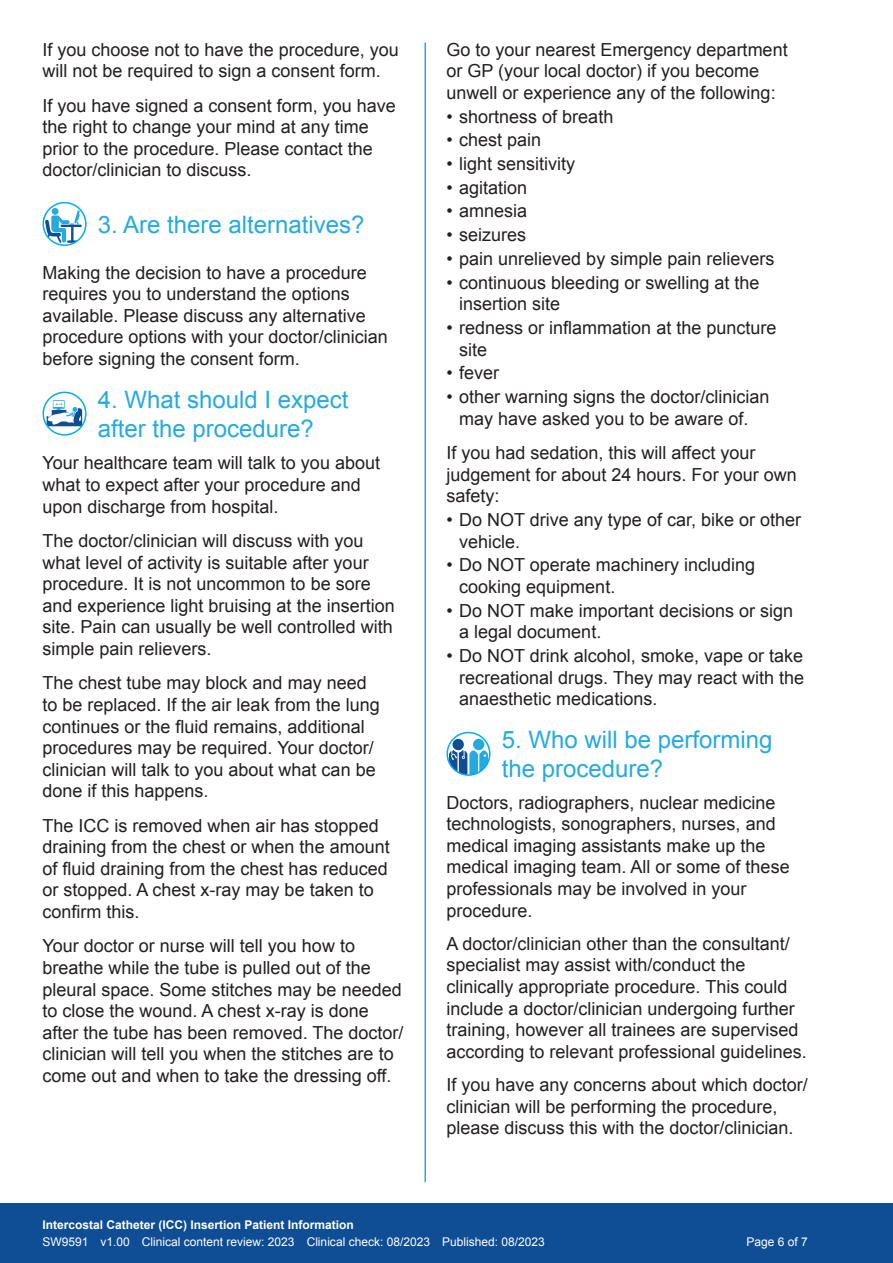
<style>
.page{position:relative;width:893px;height:1263px;background:#fff}
.page>*{position:absolute;margin:0;border:0;box-sizing:border-box;transform-origin:0 0}
.t1{font:24px/28.8px "Arial";color:#24aae1}
.t2{font:18px/21.6px "Arial";color:#231f20}
.t3{font:12px "Arial";color:#fff}
.t4{font:700 12px "Arial";color:#fff}
</style>
<div class="page">
<hr style="left:892px;top:1178px;width:1px;height:85px;background:#0f4d95">
<div style="left:0;top:1203px;width:893px;height:60px;background:#0f4d95"></div>
<hr style="left:424px;top:43px;width:2px;height:1139px;background:#24aae1">
<svg style="left:447px;top:732px;width:43px;height:43px"></svg>
<svg style="left:449px;top:754px;width:26px;height:19px"></svg>
<div style="left:446px;top:732px;width:44px;height:44px;border:2px solid #00aeef;border-radius:50%"></div>
<svg style="left:43px;top:203px;width:43px;height:42px"></svg>
<svg style="left:44px;top:208px;width:38px;height:35px"></svg>
<div style="left:43px;top:202px;width:44px;height:44px;border:2px solid #00aeef;border-radius:50%"></div>
<svg style="left:43px;top:392px;width:43px;height:43px"></svg>
<svg style="left:46px;top:400px;width:37px;height:32px"></svg>
<div style="left:43px;top:392px;width:44px;height:44px;border:2px solid #00aeef;border-radius:50%"></div>
<p class="t2" style="left:43px;top:39px;width:358px">If you choose not to have the procedure, you will not be required to sign a consent form.</p>
<p class="t2" style="left:43px;top:95px;width:355px">If you have signed a consent form, you have the right to change your mind at any time prior to the procedure. Please contact the doctor/clinician to discuss.</p>
<h1 class="t1" style="left:98px;top:210px;width:268px">3. Are there alternatives?</h1>
<p class="t2" style="left:43px;top:262px;width:347px">Making the decision to have a procedure requires you to understand the options available. Please discuss any alternative procedure options with your doctor/clinician before signing the consent form.</p>
<h1 class="t1" style="left:98px;top:385px;width:252px">4. What should I expect after the procedure?</h1>
<p class="t2" style="left:43px;top:452px;width:339px">Your healthcare team will talk to you about what to expect after your procedure and upon discharge from hospital.</p>
<p class="t2" style="left:43px;top:530px;width:354px">The doctor/clinician will discuss with you what level of activity is suitable after your procedure. It is not uncommon to be sore and experience light bruising at the insertion site. Pain can usually be well controlled with simple pain relievers.</p>
<p class="t2" style="left:43px;top:672px;width:339px">The chest tube may block and may need to be replaced. If the air leak from the lung continues or the fluid remains, additional procedures may be required. Your doctor/ clinician will talk to you about what can be done if this happens.</p>
<p class="t2" style="left:43px;top:815px;width:349px">The ICC is removed when air has stopped draining from the chest or when the amount of fluid draining from the chest has reduced or stopped. A chest x-ray may be taken to confirm this.</p>
<p class="t2" style="left:43px;top:935px;width:362px">Your doctor or nurse will tell you how to breathe while the tube is pulled out of the pleural space. Some stitches may be needed to close the wound. A chest x-ray is done after the tube has been removed. The doctor/ clinician will tell you when the stitches are to come out and when to take the dressing off.</p>
<p class="t2" style="left:446px;top:39px;width:343px">Go to your nearest Emergency department or GP (your local doctor) if you become unwell or experience any of the following:</p>
<p class="t2" style="left:446px;top:106px;width:168px">• shortness of breath</p>
<p class="t2" style="left:446px;top:129px;width:96px">• chest pain</p>
<p class="t2" style="left:446px;top:153px;width:130px">• light sensitivity</p>
<p class="t2" style="left:446px;top:177px;width:82px">• agitation</p>
<p class="t2" style="left:446px;top:201px;width:82px">• amnesia</p>
<p class="t2" style="left:446px;top:224px;width:81px">• seizures</p>
<p class="t2" style="left:446px;top:248px;width:329px">• pain unrelieved by simple pain relievers</p>
<p class="t2" style="left:459px;top:272px;width:302px;text-indent:-13px">• continuous bleeding or swelling at the insertion site</p>
<p class="t2" style="left:459px;top:317px;width:319px;text-indent:-13px">• redness or inflammation at the puncture site</p>
<p class="t2" style="left:446px;top:362px;width:54px">• fever</p>
<p class="t2" style="left:446px;top:386px;width:324px;text-align:center">• other warning signs the doctor/clinician may have asked you to be aware of.</p>
<p class="t2" style="left:446px;top:442px;width:352px">If you had sedation, this will affect your judgement for about 24 hours. For your own safety:</p>
<p class="t2" style="left:459px;top:509px;width:343px;text-indent:-13px">• Do NOT drive any type of car, bike or other vehicle.</p>
<p class="t2" style="left:459px;top:554px;width:297px;text-indent:-13px">• Do NOT operate machinery including cooking equipment.</p>
<p class="t2" style="left:459px;top:600px;width:335px;text-indent:-13px">• Do NOT make important decisions or sign a legal document.</p>
<p class="t2" style="left:459px;top:645px;width:346px;text-align:justify;text-indent:-13px">• Do NOT drink alcohol, smoke, vape or take recreational drugs. They may react with the anaesthetic medications.</p>
<h1 class="t1" style="left:502px;top:725px;width:272px">5. Who will be performing the procedure?</h1>
<p class="t2" style="left:446px;top:791px;width:345px">Doctors, radiographers, nuclear medicine technologists, sonographers, nurses, and medical imaging assistants make up the medical imaging team. All or some of these professionals may be involved in your procedure.</p>
<p class="t2" style="left:446px;top:933px;width:362px">A doctor/clinician other than the consultant/ specialist may assist with/conduct the clinically appropriate procedure. This could include a doctor/clinician undergoing further training, however all trainees are supervised according to relevant professional guidelines.</p>
<p class="t2" style="left:446px;top:1074px;width:363px">If you have any concerns about which doctor/ clinician will be performing the procedure, please discuss this with the doctor/clinician.</p>
<p class="t4" style="left:43px;top:1217px;width:313px">Intercostal Catheter (ICC) Insertion Patient Information</p>
<p class="t3" style="left:43px;top:1234px;width:504px">SW9591 v1.00 Clinical content review: 2023 Clinical check: 08/2023 Published: 08/2023</p>
<p class="t3" style="left:746px;top:1234px;width:63px">Page 6 of 7</p>
</div>
